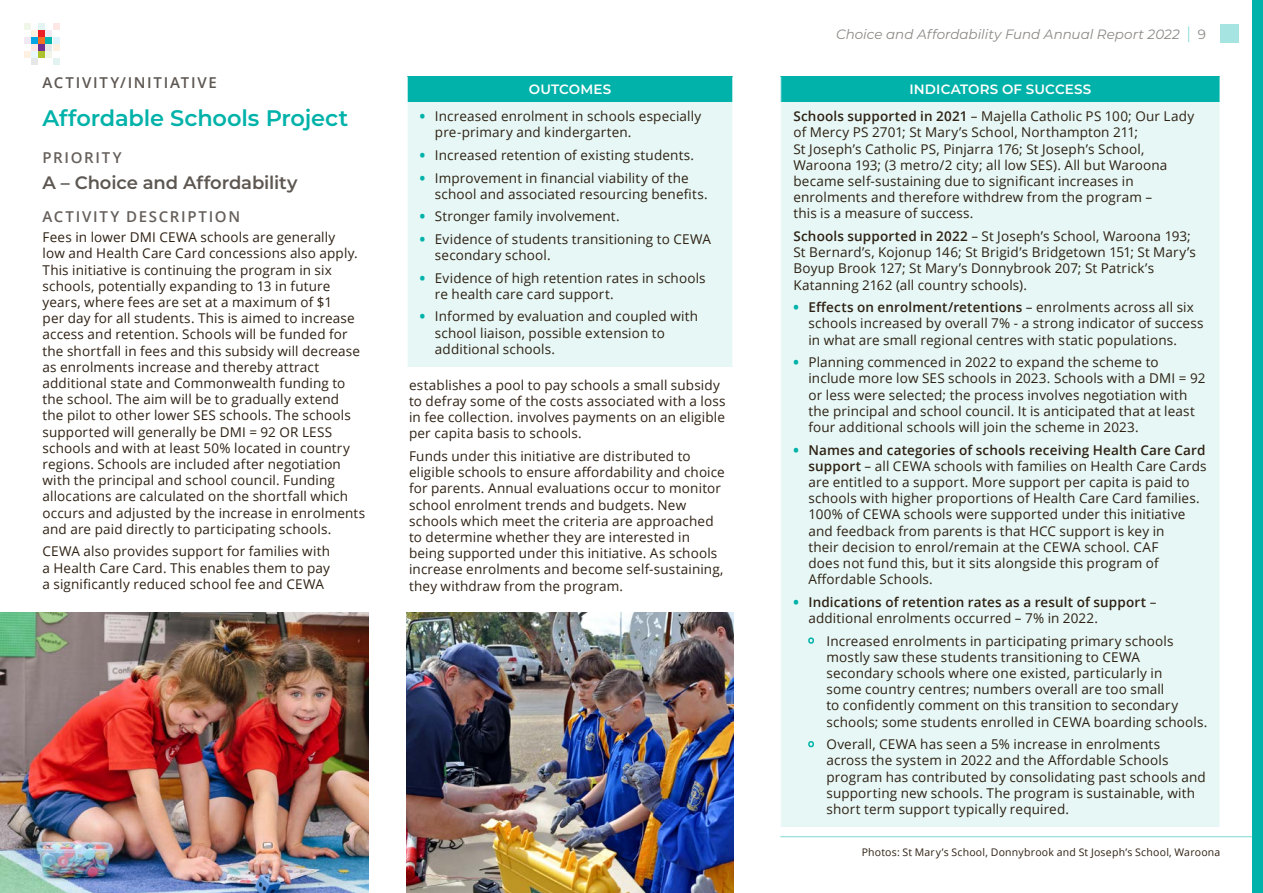
<style>
.page{position:relative;width:1263px;height:893px;background:#fff}
.page>*{position:absolute;margin:0;border:0;box-sizing:border-box;transform-origin:0 0}
.t1{font:600 22.5px "Montserrat";letter-spacing:-.01em;color:#00b2a9}
.t2{font:600 18px "Montserrat";letter-spacing:-.01em;color:#5d5752}
.t3{font:600 15px "Open Sans";letter-spacing:.115em;color:#66605c}
.t4{font:600 15px "Open Sans";letter-spacing:.115em;color:#5d5752}
.t5{font:13.5px/16.2px "Open Sans";letter-spacing:.01em;color:#2e2113}
.t6{font:600 13.5px/16.2px "Open Sans";letter-spacing:.01em;color:#2e2113}
.t7{font:italic 13.5px "Montserrat";color:#8c8986}
.t8{font:600 13.5px "Montserrat";letter-spacing:.01em;color:#fff}
.t9{font:10.5px "Open Sans";letter-spacing:.02em;color:#2e2113}
.s1{font-weight:800;color:#00b2a9}
.s2{font-style:normal;font-size:16.8px;color:#80d8d4}
.s3{font-style:normal}
.s4{font-weight:600}
.s5{font-weight:400}
</style>
<div class="page">
<div style="left:1220px;top:24px;width:19px;height:19px;background:#a6e4e1"></div>
<div style="left:38px;top:44px;width:7px;height:7px;background:#6f2c91"></div>
<div style="left:38px;top:52px;width:7px;height:6px;background:#adc32b"></div>
<div style="left:38px;top:37px;width:7px;height:7px;background:#f36f21"></div>
<div style="left:38px;top:30px;width:7px;height:6px;background:#ed1d24"></div>
<div style="left:31px;top:37px;width:7px;height:7px;background:#00a5e4"></div>
<div style="left:46px;top:37px;width:6px;height:7px;background:#00b5ad"></div>
<div style="left:31px;top:44px;width:7px;height:7px;background:#fde8e6"></div>
<div style="left:46px;top:44px;width:6px;height:7px;background:#e6e7e8"></div>
<div style="left:31px;top:59px;width:7px;height:6px;background:#e6e7e8"></div>
<div style="left:38px;top:23px;width:7px;height:6px;background:#e3f3f1"></div>
<div style="left:31px;top:30px;width:7px;height:6px;background:#fff1e2"></div>
<div style="left:24px;top:37px;width:6px;height:7px;background:#f0e8f3"></div>
<svg style="left:24px;top:52px;width:6px;height:6px"></svg>
<div style="left:31px;top:52px;width:7px;height:6px;background:#e9f7fe"></div>
<svg style="left:24px;top:23px;width:6px;height:6px"></svg>
<div style="left:53px;top:44px;width:6px;height:7px;background:#fff1e2"></div>
<div style="left:53px;top:37px;width:6px;height:7px;background:#e1f4fd"></div>
<svg style="left:46px;top:52px;width:13px;height:13px"></svg>
<svg style="left:46px;top:23px;width:13px;height:13px"></svg>
<div style="left:781px;top:77px;width:439px;height:25px;background:#00b2a9"></div>
<div style="left:781px;top:102px;width:439px;height:725px;background:#e6f7f6"></div>
<svg style="left:780px;top:77px;width:1px;height:25px"></svg>
<div style="left:407px;top:77px;width:326px;height:25px;background:#00b2a9"></div>
<div style="left:407px;top:102px;width:326px;height:265px;background:#e6f7f6"></div>
<svg style="left:407px;top:77px;width:1px;height:25px"></svg>
<svg style="left:732px;top:77px;width:1px;height:25px"></svg>
<hr style="left:407px;top:102px;width:1px;height:265px;background:#fff">
<hr style="left:732px;top:102px;width:1px;height:265px;background:#fff">
<img style="left:0;top:613px;width:368px;height:280px">
<img style="left:407px;top:613px;width:326px;height:280px">
<hr style="left:780px;top:836px;width:483px;height:1px;background:#80d8d4">
<div style="left:1252px;top:0;width:11px;height:893px;background:#00b2a9"></div>
<p class="t4" style="left:43px;top:72px;width:176px">ACTIVITY/INITIATIVE</p>
<h1 class="t1" style="left:43px;top:102px;width:307px">Affordable Schools Project</h1>
<p class="t3" style="left:43px;top:147px;width:81px">PRIORITY</p>
<h2 class="t2" style="left:43px;top:170px;width:256px">A – Choice and Affordability</h2>
<p class="t3" style="left:43px;top:206px;width:199px">ACTIVITY DESCRIPTION</p>
<p class="t5" style="left:43px;top:229px;width:324px">Fees in lower DMI CEWA schools are generally<br>low and Health Care Card concessions also apply.<br>This initiative is continuing the program in six schools, potentially expanding to 13 in future years, where fees are set at a maximum of $1<br>per day for all students. This is aimed to increase access and retention. Schools will be funded for the shortfall in fees and this subsidy will decrease as enrolments increase and thereby attract additional state and Commonwealth funding to the school. The aim will be to gradually extend<br>the pilot to other lower SES schools. The schools supported will generally be DMI = 92 OR LESS schools and with at least 50% located in country regions. Schools are included after negotiation with the principal and school council. Funding allocations are calculated on the shortfall which occurs and adjusted by the increase in enrolments and are paid directly to participating schools.</p>
<p class="t5" style="left:43px;top:543px;width:289px;text-align:justify">CEWA also provides support for families with a Health Care Card. This enables them to pay a significantly reduced school fee and CEWA</p>
<p class="t8" style="left:529px;top:79px;width:84px">OUTCOMES</p>
<p class="t5" style="left:435px;top:108px;width:268px;text-indent:-15px"><span class="s1">•</span> Increased enrolment in schools especially pre-primary and kindergarten.</p>
<p class="t5" style="left:420px;top:147px;width:276px"><span class="s1">•</span> Increased retention of existing students.</p>
<p class="t5" style="left:435px;top:169px;width:274px;text-indent:-15px"><span class="s1">•</span> Improvement in financial viability of the school and associated resourcing benefits.</p>
<p class="t5" style="left:420px;top:208px;width:201px"><span class="s1">•</span> Stronger family involvement.</p>
<p class="t5" style="left:435px;top:231px;width:277px;text-indent:-15px"><span class="s1">•</span> Evidence of students transitioning to CEWA secondary school.</p>
<p class="t5" style="left:435px;top:269px;width:272px;text-indent:-15px"><span class="s1">•</span> Evidence of high retention rates in schools re health care card support.</p>
<p class="t5" style="left:435px;top:308px;width:265px;text-indent:-15px"><span class="s1">•</span> Informed by evaluation and coupled with school liaison, possible extension to additional schools.</p>
<p class="t5" style="left:409px;top:376px;width:318px">establishes a pool to pay schools a small subsidy to defray some of the costs associated with a loss in fee collection. involves payments on an eligible per capita basis to schools.</p>
<p class="t5" style="left:409px;top:448px;width:317px">Funds under this initiative are distributed to eligible schools to ensure affordability and choice for parents. Annual evaluations occur to monitor school enrolment trends and budgets. New schools which meet the criteria are approached to determine whether they are interested in being supported under this initiative. As schools increase enrolments and become self-sustaining, they withdraw from the program.</p>
<p class="t7" style="left:836px;top:25px;width:372px">Choice and Affordability Fund Annual Report 2022 <span class="s2">|</span> <span class="s3">9</span></p>
<p class="t8" style="left:909px;top:79px;width:183px">INDICATORS OF SUCCESS</p>
<p class="t5" style="left:793px;top:108px;width:402px"><span class="s4">Schools supported in 2021</span> – Majella Catholic PS 100; Our Lady of Mercy PS 2701; St Mary’s School, Northampton 211;<br>St Joseph’s Catholic PS, Pinjarra 176; St Joseph’s School, Waroona 193; (3 metro/2 city; all low SES). All but Waroona became self-sustaining due to significant increases in enrolments and therefore withdrew from the program –<br>this is a measure of success.</p>
<p class="t5" style="left:793px;top:228px;width:404px"><span class="s4">Schools supported in 2022</span> – St Joseph’s School, Waroona 193; St Bernard’s, Kojonup 146; St Brigid’s Bridgetown 151; St Mary’s Boyup Brook 127; St Mary’s Donnybrook 207; St Patrick’s Katanning 2162 (all country schools).</p>
<p class="t5" style="left:808px;top:299px;width:397px;text-indent:-15px"><span class="s1">•</span> <span class="s4">Effects on enrolment/retentions</span> – enrolments across all six schools increased by overall 7% - a strong indicator of success in what are small regional centres with static populations.</p>
<p class="t5" style="left:808px;top:354px;width:398px;text-indent:-15px"><span class="s1">•</span> Planning commenced in 2022 to expand the scheme to include more low SES schools in 2023. Schools with a DMI = 92 or less were selected; the process involves negotiation with the principal and school council. It is anticipated that at least four additional schools will join the scheme in 2023.</p>
<p class="t5" style="left:808px;top:441px;width:400px;text-indent:-15px"><span class="s1">•</span> <span class="s4">Names and categories of schools receiving Health Care Card support</span> – all CEWA schools with families on Health Care Cards are entitled to a support. More support per capita is paid to schools with higher proportions of Health Care Card families.<br>100% of CEWA schools were supported under this initiative and feedback from parents is that HCC support is key in<br>their decision to enrol/remain at the CEWA school. CAF<br>does not fund this, but it sits alongside this program of Affordable Schools.</p>
<p class="t6" style="left:808px;top:593px;width:349px;text-indent:-15px"><span class="s1">•</span> Indications of retention rates as a result of support <span class="s5">– additional enrolments occurred – 7% in 2022.</span></p>
<p class="t5" style="left:826px;top:632px;width:382px;text-indent:-18px"><span class="s1">•</span> Increased enrolments in participating primary schools mostly saw these students transitioning to CEWA secondary schools where one existed, particularly in<br>some country centres; numbers overall are too small<br>to confidently comment on this transition to secondary schools; some students enrolled in CEWA boarding schools.</p>
<p class="t5" style="left:826px;top:736px;width:381px;text-indent:-18px"><span class="s1">•</span> Overall, CEWA has seen a 5% increase in enrolments<br>across the system in 2022 and the Affordable Schools program has contributed by consolidating past schools and supporting new schools. The program is sustainable, with short term support typically required.</p>
<p class="t9" style="left:862px;top:845px;width:360px">Photos: St Mary’s School, Donnybrook and St Joseph’s School, Waroona</p>
</div>
